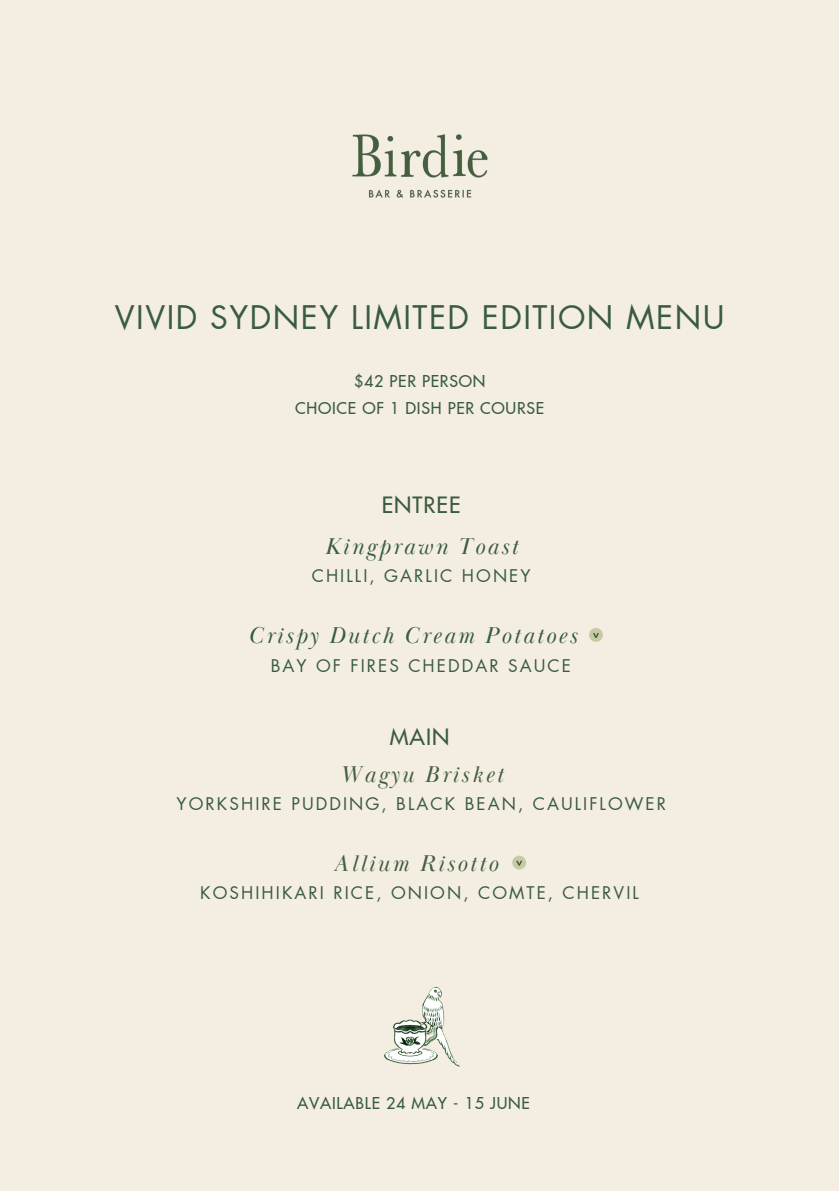
<style>
.page{position:relative;width:839px;height:1191px;background:#fff}
.page>*{position:absolute;margin:0;border:0;box-sizing:border-box;transform-origin:0 0}
.t1{font:31.8px "Futura LT Pro";letter-spacing:.045em;color:#395b3f}
.t2{font:italic 23.6px "Baskerville Display PT";letter-spacing:.11em;color:#395b3f}
.t3{font:italic 23.6px "Baskerville Display PT";letter-spacing:.115em;color:#435f3f}
.t4{font:500 22px "Futura LT Pro";letter-spacing:.045em;color:#395b3f}
.t5{font:17px "Futura LT Pro";letter-spacing:.12em;color:#395b3f}
.t6{font:500 16px/26.6px "Futura LT Pro";letter-spacing:.045em;color:#395b3f;text-align:center}
</style>
<div class="page">
<div style="left:0;top:0;width:838px;height:1191px;background:#f3eee1"></div>
<img style="left:352px;top:134px;width:136px;height:64px">
<img style="left:384px;top:987px;width:76px;height:80px">
<div style="left:589px;top:628px;width:14px;height:14px;background:#c7caa4;border-radius:50%"></div>
<svg style="left:593px;top:633px;width:6px;height:5px"></svg>
<div style="left:512px;top:856px;width:14px;height:14px;background:#c7caa4;border-radius:50%"></div>
<svg style="left:516px;top:861px;width:6px;height:5px"></svg>
<h4 class="t1" style="left:115px;top:302px;width:611px">VIVID SYDNEY LIMITED EDITION MENU</h4>
<h2 class="t6" style="left:295px;top:369px;width:250px">$42 PER PERSON<br>CHOICE OF 1 DISH PER COURSE</h2>
<p class="t4" style="left:382px;top:495px;width:80px">ENTREE</p>
<h3 class="t2" style="left:325px;top:532px;width:194px">Kingprawn Toast</h3>
<p class="t5" style="left:312px;top:568px;width:220px">CHILLI, GARLIC HONEY</p>
<p class="t2" style="left:248px;top:621px;width:330px">Crispy Dutch Cream Potatoes</p>
<h3 class="t5" style="left:271px;top:658px;width:301px">BAY OF FIRES CHEDDAR SAUCE</h3>
<h3 class="t4" style="left:390px;top:727px;width:61px">MAIN</h3>
<p class="t3" style="left:339px;top:760px;width:165px">Wagyu Brisket</p>
<h2 class="t5" style="left:177px;top:796px;width:491px">YORKSHIRE PUDDING, BLACK BEAN, CAULIFLOWER</h2>
<h3 class="t3" style="left:333px;top:849px;width:166px">Allium Risotto</h3>
<p class="t5" style="left:200px;top:885px;width:440px">KOSHIHIKARI RICE, ONION, COMTE, CHERVIL</p>
<p class="t6" style="left:297px;top:1091px;width:234px">AVAILABLE 24 MAY - 15 JUNE</p>
</div>
